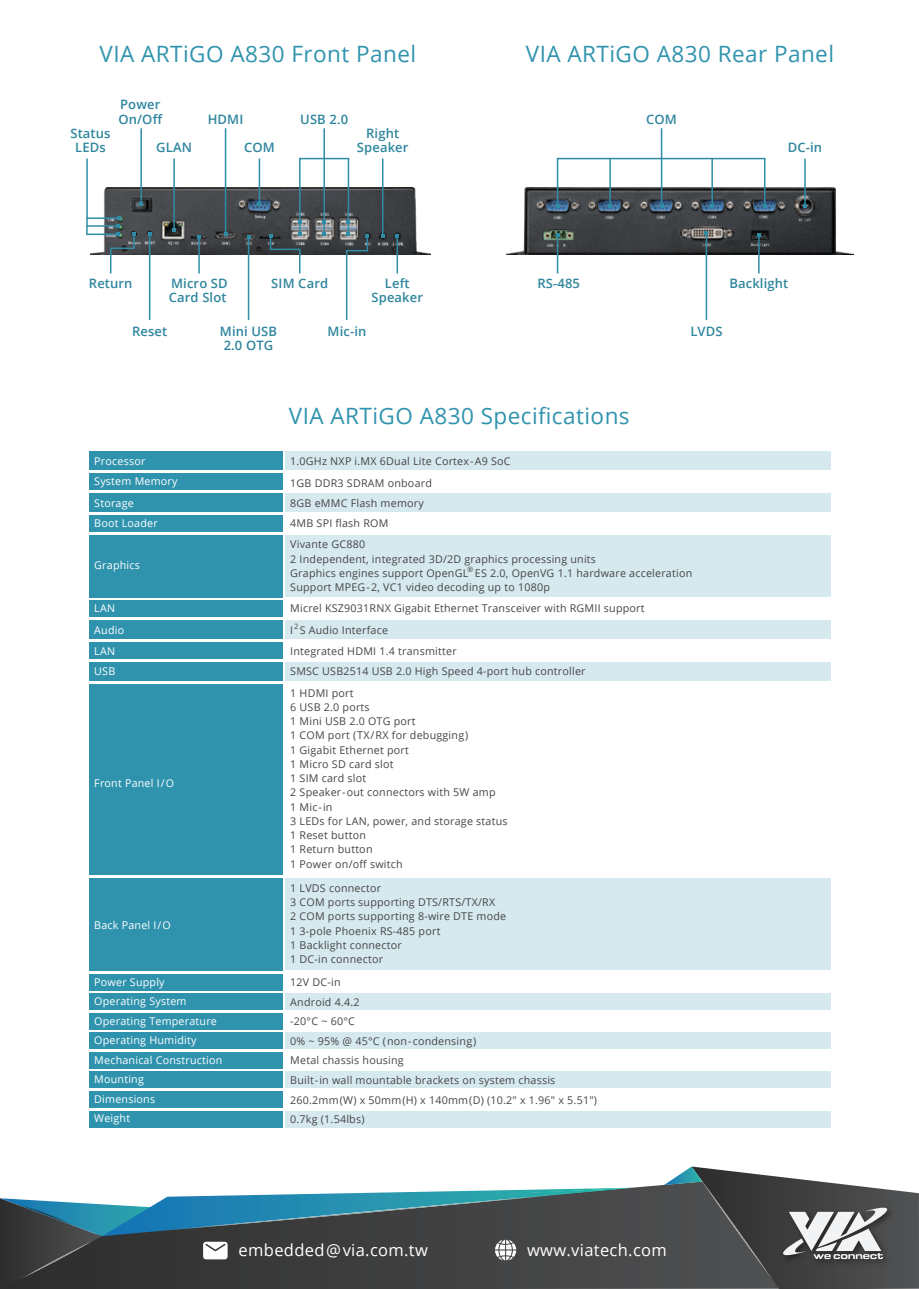
<style>
.page{position:relative;width:919px;height:1289px;background:#fff}
.page>*{position:absolute;margin:0;border:0;box-sizing:border-box;transform-origin:0 0}
.t1{font:22.5px "Open Sans";letter-spacing:.02em;color:#3093ae}
.t2{font:16.5px "Open Sans";letter-spacing:.02em;color:#fff}
.t3{font:600 13.05px/14.2px "Open Sans";letter-spacing:.01em;color:#2f869e}
.t4{font:10.65px/14.2px "Open Sans";letter-spacing:.02em;color:#454646}
.t5{font:10.65px/20.4px "Open Sans";letter-spacing:.02em;color:#fff}
</style>
<div class="page">
<div style="left:635px;top:1185px;width:29px;height:103px;background:#4b4b4c"></div>
<svg style="left:664px;top:1166px;width:254px;height:122px"></svg>
<svg style="left:0;top:1187px;width:635px;height:101px;background:#4a5d63"></svg>
<div style="left:285px;top:451px;width:545px;height:19px;background:#d6e9ef"></div>
<div style="left:89px;top:451px;width:193px;height:19px;background:#3093ae"></div>
<div style="left:89px;top:474px;width:193px;height:16px;background:#3093ae"></div>
<div style="left:285px;top:493px;width:545px;height:18px;background:#d6e9ef"></div>
<div style="left:89px;top:493px;width:193px;height:19px;background:#3093ae"></div>
<img style="left:506px;top:187px;width:347px;height:68px">
<img style="left:104px;top:187px;width:327px;height:67px">
<hr style="left:140px;top:128px;width:2px;height:76px;background:#2f8ca7">
<hr style="left:149px;top:234px;width:1px;height:86px;background:#2f8ca7">
<hr style="left:173px;top:159px;width:2px;height:71px;background:#2f8ca7">
<svg style="left:172px;top:228px;width:4px;height:4px"></svg>
<svg style="left:86px;top:216px;width:50px;height:58px"></svg>
<hr style="left:86px;top:159px;width:2px;height:59px;background:#2f8ca7">
<hr style="left:225px;top:128px;width:1px;height:106px;background:#2f8ca7">
<hr style="left:259px;top:159px;width:1px;height:45px;background:#2f8ca7">
<hr style="left:323px;top:128px;width:2px;height:106px;background:#2f8ca7">
<hr style="left:382px;top:159px;width:1px;height:77px;background:#2f8ca7">
<hr style="left:198px;top:237px;width:2px;height:36px;background:#2f8ca7">
<svg style="left:197px;top:235px;width:4px;height:4px"></svg>
<hr style="left:248px;top:237px;width:1px;height:83px;background:#2f8ca7">
<svg style="left:269px;top:157px;width:100px;height:163px"></svg>
<hr style="left:396px;top:236px;width:2px;height:37px;background:#2f8ca7">
<svg style="left:395px;top:234px;width:4px;height:4px"></svg>
<hr style="left:556px;top:234px;width:2px;height:39px;background:#2f8ca7">
<hr style="left:705px;top:233px;width:2px;height:87px;background:#2f8ca7">
<svg style="left:704px;top:231px;width:4px;height:4px"></svg>
<hr style="left:758px;top:235px;width:1px;height:38px;background:#2f8ca7">
<hr style="left:804px;top:159px;width:1px;height:47px;background:#2f8ca7">
<svg style="left:555px;top:128px;width:212px;height:80px"></svg>
<div style="left:89px;top:515px;width:193px;height:16px;background:#3093ae"></div>
<div style="left:285px;top:535px;width:545px;height:61px;background:#d6e9ef"></div>
<div style="left:89px;top:535px;width:193px;height:62px;background:#3093ae"></div>
<div style="left:89px;top:600px;width:193px;height:17px;background:#3093ae"></div>
<div style="left:285px;top:620px;width:545px;height:18px;background:#d6e9ef"></div>
<div style="left:89px;top:620px;width:193px;height:19px;background:#3093ae"></div>
<div style="left:89px;top:642px;width:193px;height:16px;background:#3093ae"></div>
<div style="left:285px;top:662px;width:545px;height:18px;background:#d6e9ef"></div>
<div style="left:89px;top:662px;width:193px;height:19px;background:#3093ae"></div>
<div style="left:89px;top:684px;width:193px;height:190px;background:#3093ae"></div>
<div style="left:285px;top:878px;width:545px;height:92px;background:#d6e9ef"></div>
<div style="left:89px;top:878px;width:193px;height:92px;background:#3093ae"></div>
<div style="left:89px;top:974px;width:193px;height:16px;background:#3093ae"></div>
<div style="left:285px;top:993px;width:545px;height:17px;background:#d6e9ef"></div>
<div style="left:89px;top:993px;width:193px;height:17px;background:#3093ae"></div>
<div style="left:89px;top:1013px;width:193px;height:16px;background:#3093ae"></div>
<div style="left:285px;top:1032px;width:545px;height:17px;background:#d6e9ef"></div>
<div style="left:89px;top:1032px;width:193px;height:17px;background:#3093ae"></div>
<div style="left:89px;top:1052px;width:193px;height:16px;background:#3093ae"></div>
<div style="left:285px;top:1071px;width:545px;height:17px;background:#d6e9ef"></div>
<div style="left:89px;top:1071px;width:193px;height:17px;background:#3093ae"></div>
<div style="left:89px;top:1091px;width:193px;height:16px;background:#3093ae"></div>
<div style="left:285px;top:1110px;width:545px;height:16px;background:#d6e9ef"></div>
<div style="left:89px;top:1110px;width:193px;height:16px;background:#3093ae"></div>
<h1 class="t1" style="left:100px;top:39px;width:318px">VIA ARTiGO A830 Front Panel</h1>
<h1 class="t1" style="left:526px;top:39px;width:310px">VIA ARTiGO A830 Rear Panel</h1>
<p class="t3" style="left:70px;top:126px;width:42px;text-align:center">Status<br>LEDs</p>
<p class="t3" style="left:118px;top:97px;width:46px">Power<br>On/Off</p>
<p class="t3" style="left:208px;top:111px;width:37px">HDMI</p>
<p class="t3" style="left:156px;top:140px;width:37px">GLAN</p>
<p class="t3" style="left:244px;top:140px;width:32px">COM</p>
<p class="t3" style="left:300px;top:111px;width:49px">USB 2.0</p>
<p class="t3" style="left:357px;top:126px;width:53px;text-align:center">Right<br>Speaker</p>
<p class="t3" style="left:646px;top:111px;width:32px">COM</p>
<p class="t3" style="left:787px;top:140px;width:36px">DC-in</p>
<p class="t3" style="left:89px;top:276px;width:45px">Return</p>
<p class="t3" style="left:169px;top:276px;width:60px">Micro SD<br>Card Slot</p>
<p class="t3" style="left:371px;top:276px;width:53px;text-align:center">Left<br>Speaker</p>
<p class="t3" style="left:271px;top:276px;width:58px">SIM Card</p>
<p class="t3" style="left:729px;top:276px;width:60px">Backlight</p>
<p class="t3" style="left:537px;top:276px;width:44px">RS-485</p>
<p class="t3" style="left:132px;top:323px;width:37px">Reset</p>
<p class="t3" style="left:220px;top:323px;width:59px">Mini USB<br>2.0 OTG</p>
<p class="t3" style="left:327px;top:323px;width:40px">Mic-in</p>
<h1 class="t1" style="left:289px;top:400px;width:342px">VIA ARTiGO A830 Specifications</h1>
<p class="t5" style="left:94px;top:450px;width:85px">Processor<br>System Memory</p>
<p class="t4" style="left:290px;top:450px;width:222px;line-height:21.9px">1.0GHz NXP i.MX 6Dual Lite Cortex-A9 SoC<br>1GB DDR3 SDRAM onboard</p>
<p class="t5" style="left:94px;top:492px;width:41px">Storage</p>
<p class="t4" style="left:290px;top:495px;width:135px">8GB eMMC Flash memory</p>
<p class="t3" style="left:690px;top:323px;width:34px">LVDS</p>
<p class="t5" style="left:94px;top:512px;width:65px">Boot Loader</p>
<p class="t4" style="left:290px;top:515px;width:100px">4MB SPI flash ROM</p>
<p class="t5" style="left:94px;top:554px;width:47px">Graphics</p>
<p class="t4" style="left:290px;top:537px;width:403px">Vivante GC880<br>2 Independent, integrated 3D/2D graphics processing units<br>Graphics engines support OpenGL<sup>®</sup> ES 2.0, OpenVG 1.1 hardware acceleration Support MPEG-2, VC1 video decoding up to 1080p</p>
<p class="t5" style="left:94px;top:598px;width:22px">LAN</p>
<p class="t4" style="left:290px;top:601px;width:356px">Micrel KSZ9031RNX Gigabit Ethernet Transceiver with RGMII support</p>
<p class="t5" style="left:94px;top:619px;width:31px">Audio</p>
<p class="t4" style="left:290px;top:622px;width:99px">I<sup>2</sup> S Audio Interface</p>
<p class="t5" style="left:94px;top:640px;width:22px">LAN</p>
<p class="t4" style="left:290px;top:643px;width:168px">Integrated HDMI 1.4 transmitter</p>
<p class="t5" style="left:94px;top:661px;width:23px">USB</p>
<p class="t4" style="left:290px;top:664px;width:297px">SMSC USB2514 USB 2.0 High Speed 4-port hub controller</p>
<p class="t5" style="left:94px;top:773px;width:81px">Front Panel I/O</p>
<p class="t5" style="left:94px;top:914px;width:78px">Back Panel I/O</p>
<p class="t4" style="left:290px;top:685px;width:219px">1 HDMI port<br>6 USB 2.0 ports<br>1 Mini USB 2.0 OTG port<br>1 COM port (TX/RX for debugging)<br>1 Gigabit Ethernet port<br>1 Micro SD card slot<br>1 SIM card slot<br>2 Speaker-out connectors with 5W amp<br>1 Mic-in<br>3 LEDs for LAN, power, and storage status<br>1 Reset button<br>1 Return button<br>1 Power on/off switch</p>
<p class="t4" style="left:290px;top:880px;width:217px">1 LVDS connector<br>3 COM ports supporting DTS/RTS/TX/RX<br>2 COM ports supporting 8-wire DTE mode<br>1 3-pole Phoenix RS-485 port<br>1 Backlight connector<br>1 DC-in connector</p>
<p class="t5" style="left:94px;top:971px;width:72px">Power Supply</p>
<p class="t4" style="left:290px;top:975px;width:52px">12V DC-in</p>
<p class="t5" style="left:94px;top:990px;width:94px">Operating System</p>
<p class="t4" style="left:290px;top:994px;width:71px">Android 4.4.2</p>
<p class="t5" style="left:94px;top:1010px;width:124px">Operating Temperature</p>
<p class="t4" style="left:290px;top:1014px;width:66px">-20°C ~ 60°C</p>
<p class="t5" style="left:94px;top:1029px;width:104px">Operating Humidity</p>
<p class="t4" style="left:290px;top:1033px;width:188px">0% ~ 95% @ 45°C (non-condensing)</p>
<p class="t5" style="left:94px;top:1049px;width:129px">Mechanical Construction</p>
<p class="t4" style="left:290px;top:1053px;width:115px">Metal chassis housing</p>
<p class="t5" style="left:94px;top:1068px;width:51px">Mounting</p>
<p class="t4" style="left:290px;top:1072px;width:266px">Built-in wall mountable brackets on system chassis</p>
<p class="t5" style="left:94px;top:1088px;width:62px">Dimensions</p>
<p class="t4" style="left:290px;top:1092px;width:308px">260.2mm(W) x 50mm(H) x 140mm(D) (10.2" x 1.96" x 5.51")</p>
<p class="t5" style="left:94px;top:1107px;width:37px">Weight</p>
<p class="t4" style="left:290px;top:1111px;width:76px">0.7kg (1.54lbs)</p>
<h2 class="t2" style="left:238px;top:1238px;width:191px">embedded@via.com.tw</h2>
<h2 class="t2" style="left:527px;top:1238px;width:141px">www.viatech.com</h2>
</div>
